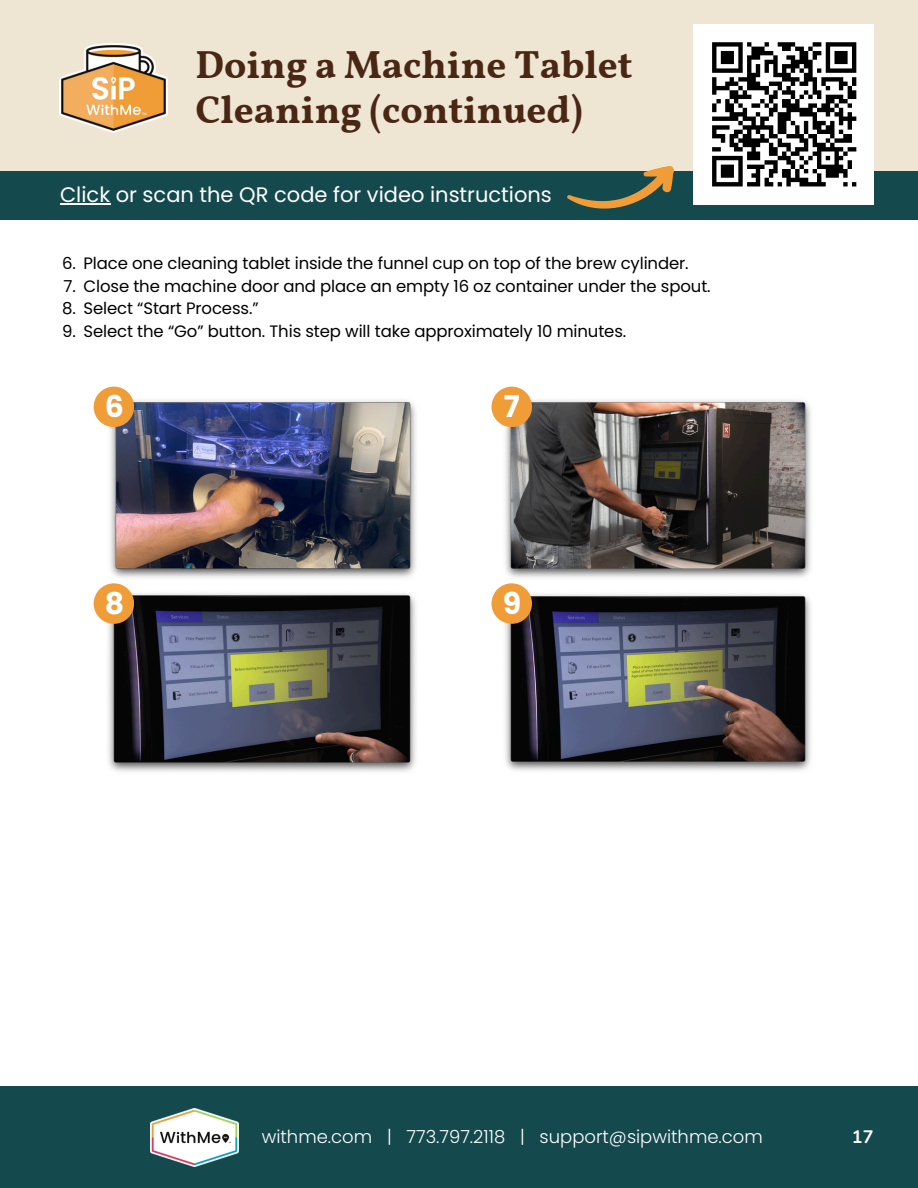
<style>
.page{position:relative;width:918px;height:1188px;background:#fff}
.page>*{position:absolute;margin:0;border:0;box-sizing:border-box;transform-origin:0 0}
.t1{font:700 39px/45px "Vollkorn";color:#4a2714}
.t2{font:700 30px "Poppins";color:#fff}
.t3{font:21px "Poppins";color:#fff}
.t4{font:300 18px "Poppins";color:#fff}
.t5{font:700 18px "Nunito";color:#fff}
.t6{font:16.5px "Poppins";letter-spacing:-.005em;color:#000}
</style>
<div class="page">
<div style="left:0;top:33px;width:918px;height:187px;background:#14494e"></div>
<div style="left:0;top:0;width:918px;height:170px;background:#eee5d3"></div>
<svg style="left:564px;top:166px;width:117px;height:43px"></svg>
<img style="left:60px;top:43px;width:108px;height:89px">
<div style="left:694px;top:25px;width:180px;height:180px;background:#fff"></div>
<div style="left:0;top:1087px;width:918px;height:101px;background:#14494e"></div>
<img style="left:150px;top:1108px;width:88px;height:59px">
<img style="left:105px;top:396px;width:311px;height:182px">
<img style="left:500px;top:396px;width:311px;height:182px">
<img style="left:108px;top:590px;width:308px;height:182px">
<img style="left:500px;top:590px;width:311px;height:181px">
<div style="left:94px;top:387px;width:40px;height:40px;background:#f09d37;border-radius:50%"></div>
<div style="left:94px;top:583px;width:40px;height:41px;background:#f09d37;border-radius:50%"></div>
<div style="left:492px;top:387px;width:40px;height:40px;background:#f09d37;border-radius:50%"></div>
<div style="left:492px;top:583px;width:40px;height:41px;background:#f09d37;border-radius:50%"></div>
<hr style="left:60px;top:203px;width:50px;height:1px;background:#fff">
<svg style="left:712px;top:42px;width:145px;height:145px"></svg>
<p class="t1" style="left:196px;top:46px;width:438px">Doing a Machine Tablet<br>Cleaning (continued)</p>
<p class="t3" style="left:60px;top:180px;width:493px">Click or scan the QR code for video instructions</p>
<p class="t6" style="left:62px;top:252px;width:15px">6.</p>
<p class="t6" style="left:64px;top:274px;width:14px">7.</p>
<p class="t6" style="left:62px;top:297px;width:15px">8.</p>
<p class="t6" style="left:62px;top:319px;width:15px">9.</p>
<p class="t6" style="left:84px;top:252px;width:607px">Place one cleaning tablet inside the funnel cup on top of the brew cylinder.</p>
<p class="t6" style="left:84px;top:274px;width:629px">Close the machine door and place an empty 16 oz container under the spout.</p>
<p class="t6" style="left:84px;top:297px;width:177px">Select “Start Process.”</p>
<p class="t6" style="left:84px;top:319px;width:544px">Select the “Go” button. This step will take approximately 10 minutes.</p>
<h1 class="t2" style="left:105px;top:385px;width:21px">6</h1>
<h2 class="t2" style="left:504px;top:385px;width:18px">7</h2>
<p class="t2" style="left:105px;top:582px;width:21px">8</p>
<p class="t2" style="left:503px;top:582px;width:20px">9</p>
<p class="t4" style="left:262px;top:1124px;width:503px">withme.com | 773.797.2118 | support@sipwithme.com</p>
<p class="t5" style="left:852px;top:1125px;width:23px">17</p>
</div>
